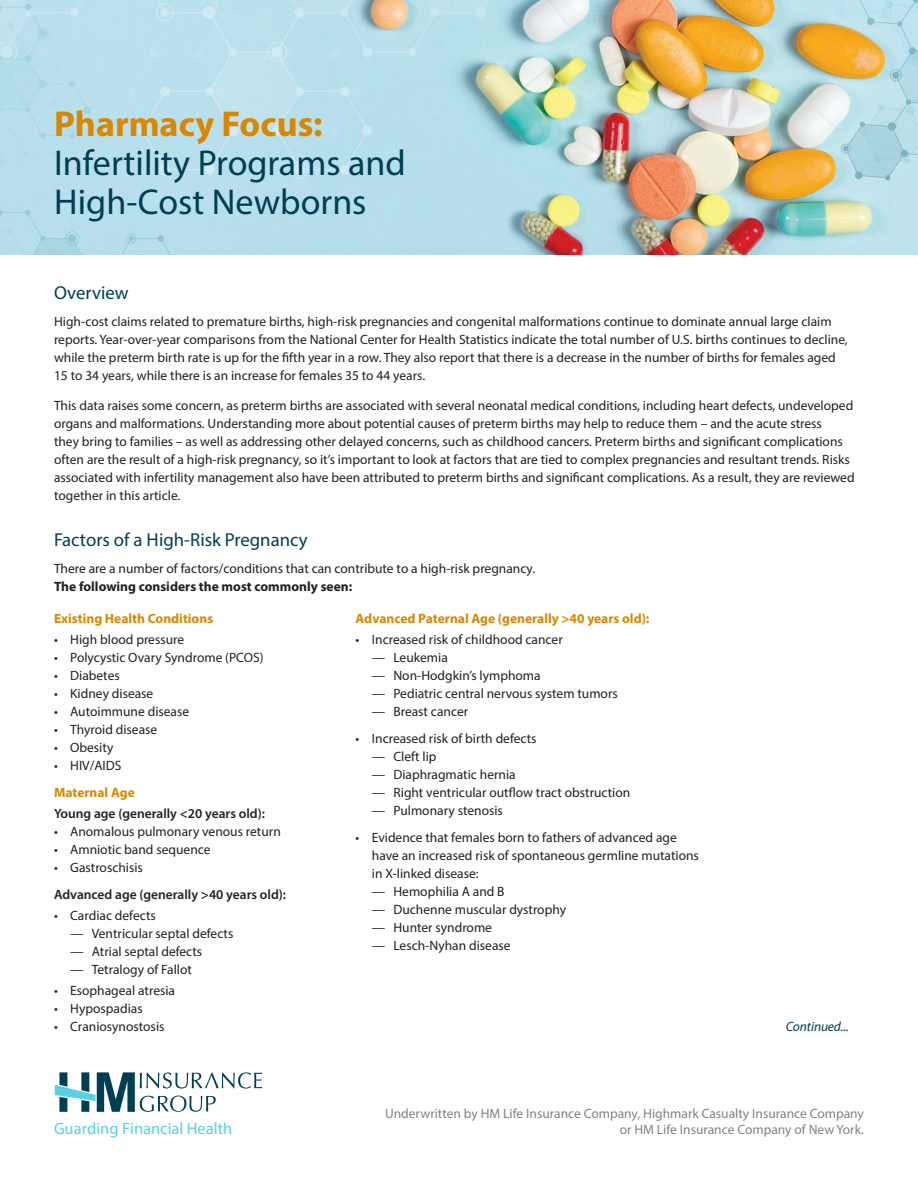
<style>
.page{position:relative;width:918px;height:1188px;background:#fff}
.page>*{position:absolute;margin:0;border:0;box-sizing:border-box;transform-origin:0 0}
.Sheet_Title_Front{font:36px/39px "Myriad Pro";color:#003e52}
.Sheet_Title_Front-2{font:700 36px "Myriad Pro";color:#d78800}
.Lead_In{font:18.75px "Myriad Pro";color:#003e52}
.Offices_Phone_Number{font:16.5px "Myriad Pro";color:#59d0e4}
.Body_Text{font:13.5px/18px "Myriad Pro";color:#231f20}
.t1{font:13.5px/16.2px "Myriad Pro";color:#808285;text-align:right}
.Body_Text-2{font:700 13.5px "Myriad Pro";color:#d78800}
.Body_Text-3{font:600 13.5px "Myriad Pro";color:#231f20}
.Body_Text-4{font:italic 13.5px "Myriad Pro";letter-spacing:-.01em;color:#003e52}
.s1{font-weight:700}
</style>
<div class="page">
<img style="left:0;top:0;width:918px;height:254px">
<svg style="left:55px;top:1072px;width:207px;height:40px"></svg>
<p class="Sheet_Title_Front-2" style="left:54px;top:100px;width:270px">Pharmacy Focus:</p>
<p class="Sheet_Title_Front" style="left:54px;top:142px;width:353px">Infertility Programs and<br>High-Cost Newborns</p>
<p class="Lead_In" style="left:54px;top:281px;width:76px">Overview</p>
<p class="Body_Text" style="left:54px;top:312px;width:795px">High-cost claims related to premature births, high-risk pregnancies and congenital malformations continue to dominate annual large claim reports. Year-over-year comparisons from the National Center for Health Statistics indicate the total number of U.S. births continues to decline, while the preterm birth rate is up for the fifth year in a row. They also report that there is a decrease in the number of births for females aged 15 to 34 years, while there is an increase for females 35 to 44 years.</p>
<p class="Body_Text" style="left:54px;top:396px;width:802px">This data raises some concern, as preterm births are associated with several neonatal medical conditions, including heart defects, undeveloped organs and malformations. Understanding more about potential causes of preterm births may help to reduce them – and the acute stress<br>they bring to families – as well as addressing other delayed concerns, such as childhood cancers. Preterm births and significant complications often are the result of a high-risk pregnancy, so it’s important to look at factors that are tied to complex pregnancies and resultant trends. Risks associated with infertility management also have been attributed to preterm births and significant complications. As a result, they are reviewed together in this article.</p>
<p class="Lead_In" style="left:54px;top:528px;width:255px">Factors of a High-Risk Pregnancy</p>
<p class="Body_Text" style="left:54px;top:559px;width:483px">There are a number of factors/conditions that can contribute to a high-risk pregnancy.<br><span class="s1">The following considers the most commonly seen:</span></p>
<p class="Body_Text-2" style="left:54px;top:610px;width:161px">Existing Health Conditions</p>
<p class="Body_Text" style="left:54px;top:630px;width:132px">• High blood pressure</p>
<p class="Body_Text" style="left:54px;top:648px;width:211px">• Polycystic Ovary Syndrome (PCOS)</p>
<p class="Body_Text" style="left:54px;top:666px;width:67px">• Diabetes</p>
<p class="Body_Text" style="left:54px;top:684px;width:101px">• Kidney disease</p>
<p class="Body_Text" style="left:54px;top:702px;width:137px">• Autoimmune disease</p>
<p class="Body_Text" style="left:54px;top:720px;width:105px">• Thyroid disease</p>
<p class="Body_Text" style="left:54px;top:738px;width:61px">• Obesity</p>
<p class="Body_Text" style="left:54px;top:756px;width:69px">• HIV/AIDS</p>
<p class="Body_Text-2" style="left:54px;top:784px;width:82px">Maternal Age</p>
<p class="Body_Text-3" style="left:54px;top:805px;width:212px">Young age (generally &lt;20 years old):</p>
<p class="Body_Text" style="left:54px;top:822px;width:228px">• Anomalous pulmonary venous return</p>
<p class="Body_Text" style="left:54px;top:840px;width:158px">• Amniotic band sequence</p>
<p class="Body_Text" style="left:54px;top:858px;width:90px">• Gastroschisis</p>
<p class="Body_Text-3" style="left:54px;top:886px;width:234px">Advanced age (generally &gt;40 years old):</p>
<p class="Body_Text" style="left:54px;top:906px;width:103px">• Cardiac defects</p>
<p class="Body_Text" style="left:70px;top:924px;width:165px">— Ventricular septal defects</p>
<p class="Body_Text" style="left:70px;top:942px;width:134px">— Atrial septal defects</p>
<p class="Body_Text" style="left:70px;top:960px;width:123px">— Tetralogy of Fallot</p>
<p class="Body_Text" style="left:54px;top:981px;width:123px">• Esophageal atresia</p>
<p class="Body_Text" style="left:54px;top:999px;width:90px">• Hypospadias</p>
<p class="Body_Text" style="left:54px;top:1017px;width:112px">• Craniosynostosis</p>
<p class="Body_Text-2" style="left:356px;top:610px;width:295px">Advanced Paternal Age (generally &gt;40 years old):</p>
<p class="Body_Text" style="left:356px;top:630px;width:209px">• Increased risk of childhood cancer</p>
<p class="Body_Text" style="left:372px;top:648px;width:78px">— Leukemia</p>
<p class="Body_Text" style="left:372px;top:666px;width:170px">— Non-Hodgkin’s lymphoma</p>
<p class="Body_Text" style="left:372px;top:684px;width:247px">— Pediatric central nervous system tumors</p>
<p class="Body_Text" style="left:372px;top:702px;width:98px">— Breast cancer</p>
<p class="Body_Text" style="left:356px;top:729px;width:182px">• Increased risk of birth defects</p>
<p class="Body_Text" style="left:372px;top:747px;width:66px">— Cleft lip</p>
<p class="Body_Text" style="left:372px;top:765px;width:145px">— Diaphragmatic hernia</p>
<p class="Body_Text" style="left:372px;top:783px;width:260px">— Right ventricular outflow tract obstruction</p>
<p class="Body_Text" style="left:372px;top:801px;width:133px">— Pulmonary stenosis</p>
<p class="Body_Text" style="left:372px;top:828px;width:329px;text-indent:-16px">• Evidence that females born to fathers of advanced age have an increased risk of spontaneous germline mutations in X-linked disease:</p>
<p class="Body_Text" style="left:372px;top:882px;width:134px">— Hemophilia A and B</p>
<p class="Body_Text" style="left:372px;top:900px;width:196px">— Duchenne muscular dystrophy</p>
<p class="Body_Text" style="left:372px;top:918px;width:122px">— Hunter syndrome</p>
<p class="Body_Text" style="left:372px;top:936px;width:140px">— Lesch-Nyhan disease</p>
<p class="Body_Text-4" style="left:786px;top:1018px;width:65px">Continued...</p>
<p class="Offices_Phone_Number" style="left:54px;top:1118px;width:180px">Guarding Financial Health</p>
<p class="t1" style="left:385px;top:1105px;width:480px">Underwritten by HM Life Insurance Company, Highmark Casualty Insurance Company or HM Life Insurance Company of New York.</p>
</div>
